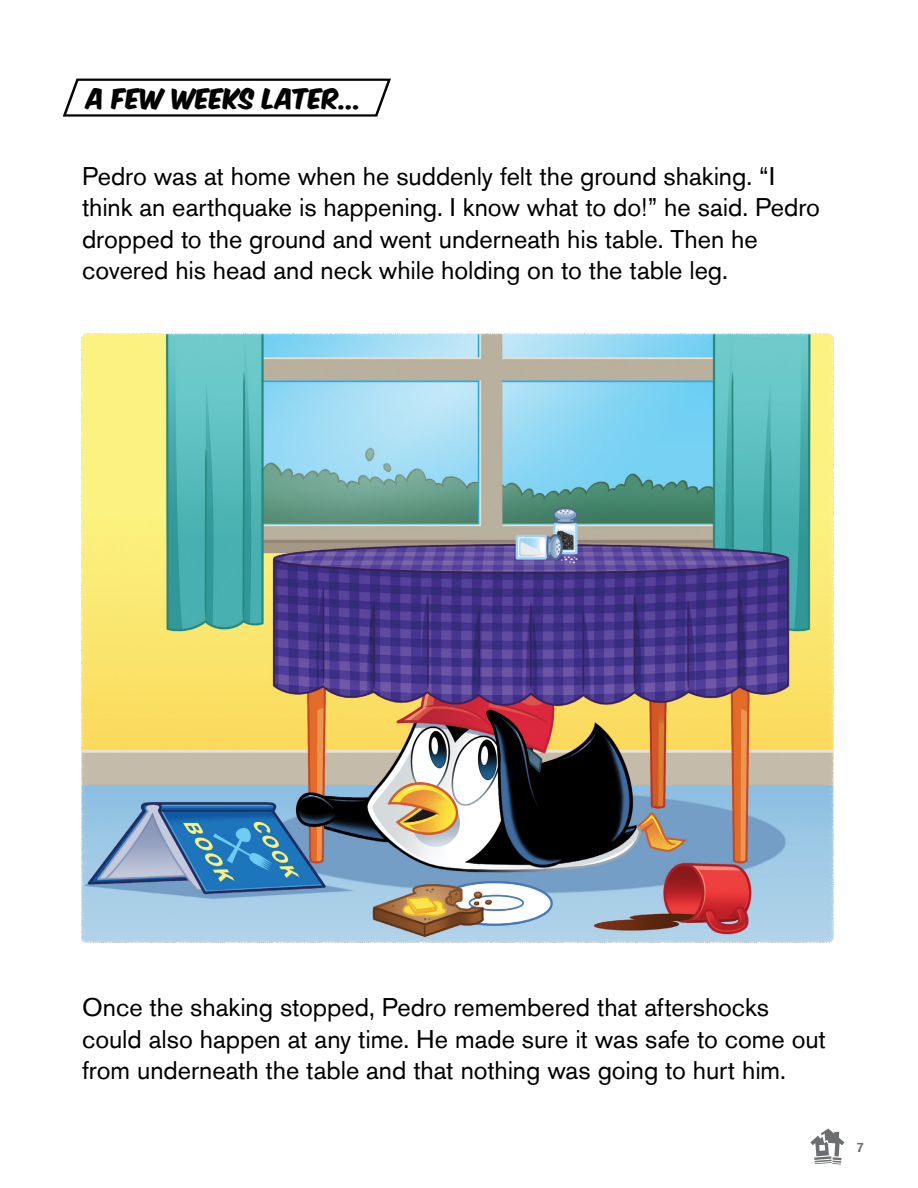
<style>
.page{position:relative;width:918px;height:1188px;background:#fff}
.page>*{position:absolute;margin:0;border:0;box-sizing:border-box;transform-origin:0 0}
.book_text{font:25.5px/31.5px "Akzidenz Grotesk Std";letter-spacing:-.005em;color:#000}
.A_FEW_WEEKS_LATER{font:24px "Komika Title Axis";letter-spacing:.005em;color:#000}
.t1{font:500 13.5px "Akzidenz Grotesk Std";color:#6d6e71}
</style>
<div class="page">
<img style="left:81px;top:333px;width:753px;height:610px">
<svg style="left:810px;top:1129px;width:34px;height:36px"></svg>
<svg style="left:63px;top:79px;width:328px;height:38px"></svg>
<p class="A_FEW_WEEKS_LATER" style="left:87px;top:87px;width:276px">A FEW WEEkS LATER...</p>
<p class="book_text" style="left:82px;top:160px;width:739px">Pedro was at home when he suddenly felt the ground shaking. “I think an earthquake is happening. I know what to do!” he said. Pedro dropped to the ground and went underneath his table. Then he covered his head and neck while holding on to the table leg.</p>
<p class="book_text" style="left:82px;top:992px;width:745px">Once the shaking stopped, Pedro remembered that aftershocks could also happen at any time. He made sure it was safe to come out from underneath the table and that nothing was going to hurt him.</p>
<p class="t1" style="left:856px;top:1139px;width:9px">7</p>
</div>
